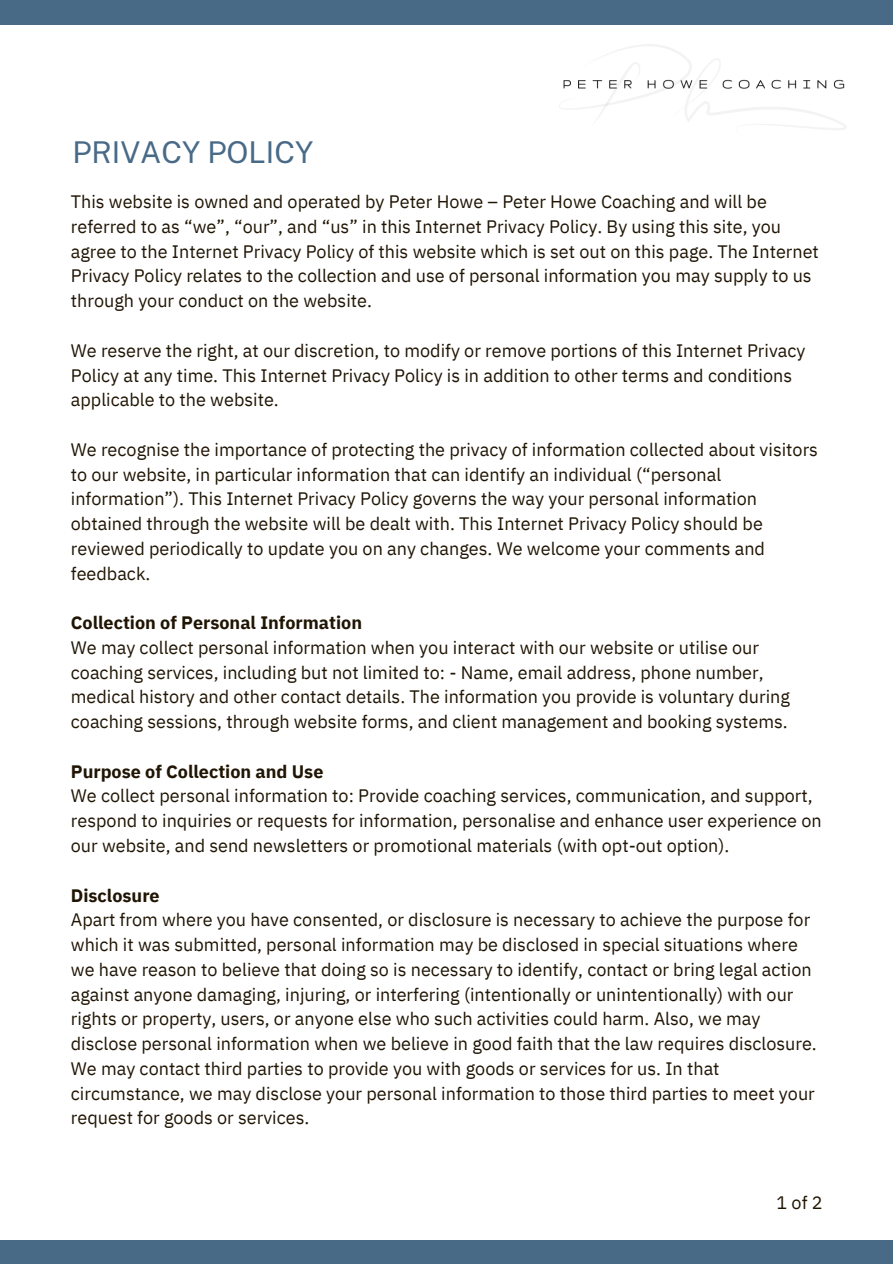
<style>
.page{position:relative;width:893px;height:1264px;background:#fff}
.page>*{position:absolute;margin:0;border:0;box-sizing:border-box;transform-origin:0 0}
.t1{font:30px "Public Sans";color:#496a87}
.t2{font:18px/24.8px "IBM Plex Sans Thai";color:#201504}
.t3{font:700 18px "IBM Plex Sans Thai";color:#201504}
</style>
<div class="page">
<div style="left:0;top:0;width:892px;height:24px;background:#496a87"></div>
<div style="left:0;top:1240px;width:892px;height:23px;background:#496a87"></div>
<img style="left:559px;top:44px;width:287px;height:86px">
<p class="t1" style="left:72px;top:135px;width:242px">PRIVACY POLICY</p>
<p class="t2" style="left:71px;top:189px;width:749px">This website is owned and operated by Peter Howe – Peter Howe Coaching and will be referred to as “we”, “our”, and “us” in this Internet Privacy Policy. By using this site, you agree to the Internet Privacy Policy of this website which is set out on this page. The Internet Privacy Policy relates to the collection and use of personal information you may supply to us through your conduct on the website.</p>
<p class="t2" style="left:71px;top:338px;width:736px">We reserve the right, at our discretion, to modify or remove portions of this Internet Privacy<br>Policy at any time. This Internet Privacy Policy is in addition to other terms and conditions applicable to the website.</p>
<p class="t2" style="left:71px;top:437px;width:748px">We recognise the importance of protecting the privacy of information collected about visitors to our website, in particular information that can identify an individual (“personal information”). This Internet Privacy Policy governs the way your personal information obtained through the website will be dealt with. This Internet Privacy Policy should be reviewed periodically to update you on any changes. We welcome your comments and feedback.</p>
<p class="t3" style="left:71px;top:612px;width:293px">Collection of Personal Information</p>
<p class="t2" style="left:71px;top:635px;width:720px">We may collect personal information when you interact with our website or utilise our coaching services, including but not limited to: - Name, email address, phone number, medical history and other contact details. The information you provide is voluntary during coaching sessions, through website forms, and client management and booking systems.</p>
<p class="t3" style="left:71px;top:761px;width:254px">Purpose of Collection and Use</p>
<p class="t2" style="left:71px;top:783px;width:752px">We collect personal information to: Provide coaching services, communication, and support, respond to inquiries or requests for information, personalise and enhance user experience on our website, and send newsletters or promotional materials (with opt-out option).</p>
<p class="t3" style="left:71px;top:884px;width:90px">Disclosure</p>
<p class="t2" style="left:71px;top:907px;width:747px">Apart from where you have consented, or disclosure is necessary to achieve the purpose for which it was submitted, personal information may be disclosed in special situations where we have reason to believe that doing so is necessary to identify, contact or bring legal action against anyone damaging, injuring, or interfering (intentionally or unintentionally) with our rights or property, users, or anyone else who such activities could harm. Also, we may disclose personal information when we believe in good faith that the law requires disclosure.<br>We may contact third parties to provide you with goods or services for us. In that circumstance, we may disclose your personal information to those third parties to meet your request for goods or services.</p>
<p class="t2" style="left:776px;top:1190px;width:48px">1of2</p>
</div>
